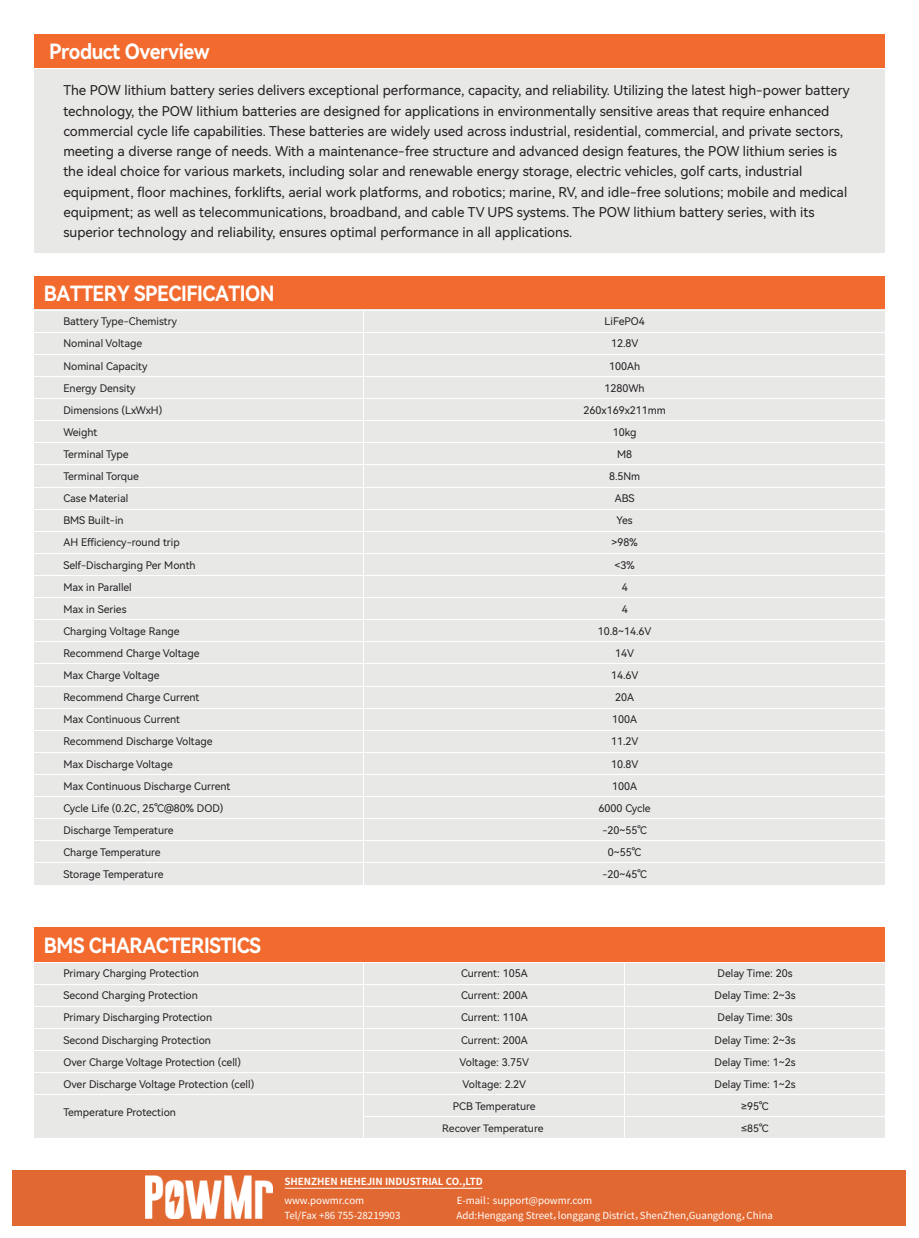
<style>
.page{position:relative;width:919px;height:1238px;background:#fff}
.page>*{position:absolute;margin:0;border:0;box-sizing:border-box;transform-origin:0 0}
.t1{font:21px "Harmony OS Sans SC Bold";letter-spacing:-.025em;color:#fff;scale:.92 1}
.t2{font:13.5px/20.2px "Harmony OS Sans SC";color:#231f20}
.t3{font:10.5px/22px "Harmony OS Sans SC";color:#231f20;text-align:center}
.t4{font:10.2px "Harmony OS Sans SC";color:#231f20}
.t5{font:9.75px "Source Han Sans SC";color:#fff}
.t6{font:700 9.75px "Source Han Sans SC";color:#fff}
</style>
<div class="page">
<div style="left:13px;top:1170px;width:893px;height:55px;background:#e26831"></div>
<img style="left:146px;top:1175px;width:126px;height:43px">
<hr style="left:285px;top:1187px;width:197px;height:1px;background:#fff">
<div style="left:34px;top:276px;width:850px;height:32px;background:#f26a2d"></div>
<div style="left:34px;top:309px;width:850px;height:575px;background:#e8e8e7"></div>
<hr style="left:363px;top:310px;width:1px;height:575px;background:#fff">
<hr style="left:34px;top:310px;width:850px;height:1px;background:#fff">
<hr style="left:34px;top:332px;width:850px;height:1px;background:#fff">
<hr style="left:34px;top:354px;width:850px;height:1px;background:#fff">
<hr style="left:34px;top:376px;width:850px;height:1px;background:#fff">
<hr style="left:34px;top:398px;width:850px;height:1px;background:#fff">
<hr style="left:34px;top:420px;width:850px;height:1px;background:#fff">
<hr style="left:34px;top:442px;width:850px;height:1px;background:#fff">
<hr style="left:34px;top:464px;width:850px;height:1px;background:#fff">
<hr style="left:34px;top:486px;width:850px;height:1px;background:#fff">
<hr style="left:34px;top:508px;width:850px;height:1px;background:#fff">
<hr style="left:34px;top:531px;width:850px;height:1px;background:#fff">
<hr style="left:34px;top:553px;width:850px;height:1px;background:#fff">
<hr style="left:34px;top:575px;width:850px;height:1px;background:#fff">
<hr style="left:34px;top:597px;width:850px;height:1px;background:#fff">
<hr style="left:34px;top:619px;width:850px;height:1px;background:#fff">
<hr style="left:34px;top:641px;width:850px;height:1px;background:#fff">
<hr style="left:34px;top:663px;width:850px;height:1px;background:#fff">
<hr style="left:34px;top:685px;width:850px;height:1px;background:#fff">
<hr style="left:34px;top:707px;width:850px;height:1px;background:#fff">
<hr style="left:34px;top:729px;width:850px;height:1px;background:#fff">
<hr style="left:34px;top:752px;width:850px;height:1px;background:#fff">
<hr style="left:34px;top:774px;width:850px;height:1px;background:#fff">
<hr style="left:34px;top:796px;width:850px;height:1px;background:#fff">
<hr style="left:34px;top:818px;width:850px;height:1px;background:#fff">
<hr style="left:34px;top:840px;width:850px;height:1px;background:#fff">
<hr style="left:34px;top:862px;width:850px;height:1px;background:#fff">
<div style="left:34px;top:962px;width:850px;height:176px;background:#e8e8e7"></div>
<hr style="left:34px;top:983px;width:850px;height:1px;background:#fff">
<hr style="left:34px;top:1005px;width:850px;height:1px;background:#fff">
<hr style="left:34px;top:1027px;width:850px;height:1px;background:#fff">
<hr style="left:34px;top:1050px;width:850px;height:1px;background:#fff">
<hr style="left:34px;top:1072px;width:850px;height:1px;background:#fff">
<hr style="left:34px;top:1094px;width:850px;height:1px;background:#fff">
<hr style="left:364px;top:1116px;width:520px;height:1px;background:#fff">
<hr style="left:363px;top:962px;width:1px;height:176px;background:#fff">
<hr style="left:624px;top:962px;width:1px;height:176px;background:#fff">
<div style="left:34px;top:927px;width:850px;height:34px;background:#f26a2d"></div>
<div style="left:34px;top:68px;width:850px;height:184px;background:#e8e8e7"></div>
<div style="left:34px;top:34px;width:850px;height:34px;background:#f26a2d"></div>
<hr style="left:34px;top:68px;width:850px;height:1px;background:#fff">
<h1 class="t1" style="left:49px;top:37px;width:176px">Product Overview</h1>
<p class="t2" style="left:63px;top:80px;width:788px">The POW lithium battery series delivers exceptional performance, capacity, and reliability. Utilizing the latest high-power battery technology, the POW lithium batteries are designed for applications in environmentally sensitive areas that require enhanced commercial cycle life capabilities. These batteries are widely used across industrial, residential, commercial, and private sectors, meeting a diverse range of needs. With a maintenance-free structure and advanced design features, the POW lithium series is the ideal choice for various markets, including solar and renewable energy storage, electric vehicles, golf carts, industrial equipment, floor machines, forklifts, aerial work platforms, and robotics; marine, RV, and idle-free solutions; mobile and medical equipment; as well as telecommunications, broadband, and cable TV UPS systems. The POW lithium battery series, with its superior technology and reliability, ensures optimal performance in all applications.</p>
<h1 class="t1" style="left:44px;top:279px;width:252px">BATTERY SPECIFICATION</h1>
<p class="t3" style="left:63px;top:310px;width:115px;text-align:left">Battery Type-Chemistry<br>Nominal Voltage<br>Nominal Capacity<br>Energy Density</p>
<p class="t3" style="left:63px;top:398px;width:168px;text-align:left">Dimensions (LxWxH)<br>Weight<br>Terminal Type<br>Terminal Torque<br>Case Material<br>BMS Built-in<br>AH Efficiency-round trip<br>Self-Discharging Per Month<br>Max in Parallel<br>Max in Series<br>Charging Voltage Range<br>Recommend Charge Voltage<br>Max Charge Voltage<br>Recommend Charge Current<br>Max Continuous Current<br>Recommend Discharge Voltage<br>Max Discharge Voltage<br>Max Continuous Discharge Current<br>Cycle Life (0.2C, 25℃@80% DOD)<br>Discharge Temperature<br>Charge Temperature<br>Storage Temperature</p>
<p class="t3" style="left:604px;top:310px;width:42px">LiFePO4<br>12.8V<br>100Ah<br>1280Wh</p>
<p class="t3" style="left:583px;top:398px;width:84px">260x169x211mm<br>10kg<br>M8<br>8.5Nm<br>ABS<br>Yes<br>&gt;98%<br>&lt;3%<br>4<br>4<br>10.8~14.6V<br>14V<br>14.6V<br>20A<br>100A<br>11.2V<br>10.8V<br>100A<br>6000 Cycle -20~55℃<br>0~55℃<br>-20~45℃</p>
<h1 class="t1" style="left:44px;top:930px;width:238px">BMS CHARACTERISTICS</h1>
<p class="t3" style="left:63px;top:962px;width:192px;text-align:left">Primary Charging Protection<br>Second Charging Protection<br>Primary Discharging Protection<br>Second Discharging Protection<br>Over Charge Voltage Protection (cell)<br>Over Discharge Voltage Protection (cell)</p>
<p class="t3" style="left:63px;top:1101px;width:114px">Temperature Protection</p>
<p class="t3" style="left:453px;top:962px;width:84px">Current: 105A<br>Current: 200A<br>Current: 110A<br>Current: 200A<br>Voltage: 3.75V<br>Voltage: 2.2V<br>PCB Temperature</p>
<p class="t4" style="left:442px;top:1120px;width:103px">Recover Temperature</p>
<p class="t3" style="left:714px;top:962px;width:82px">Delay Time: 20s<br>Delay Time: 2~3s<br>Delay Time: 30s<br>Delay Time: 2~3s<br>Delay Time: 1~2s<br>Delay Time: 1~2s ≥95℃</p>
<p class="t4" style="left:741px;top:1120px;width:29px">≤85℃</p>
<p class="t6" style="left:284px;top:1175px;width:200px">SHENZHEN HEHEJIN INDUSTRIAL CO.,LTD</p>
<p class="t5" style="left:284px;top:1209px;width:117px">Tel/Fax +86 755-28219903</p>
<p class="t5" style="left:456px;top:1209px;width:318px">Add:Henggang Street，longgang District，ShenZhen,Guangdong，China</p>
<p class="t5" style="left:284px;top:1194px;width:81px">www.powmr.com</p>
<p class="t5" style="left:456px;top:1194px;width:137px">E-mail：support@powmr.com</p>
</div>
